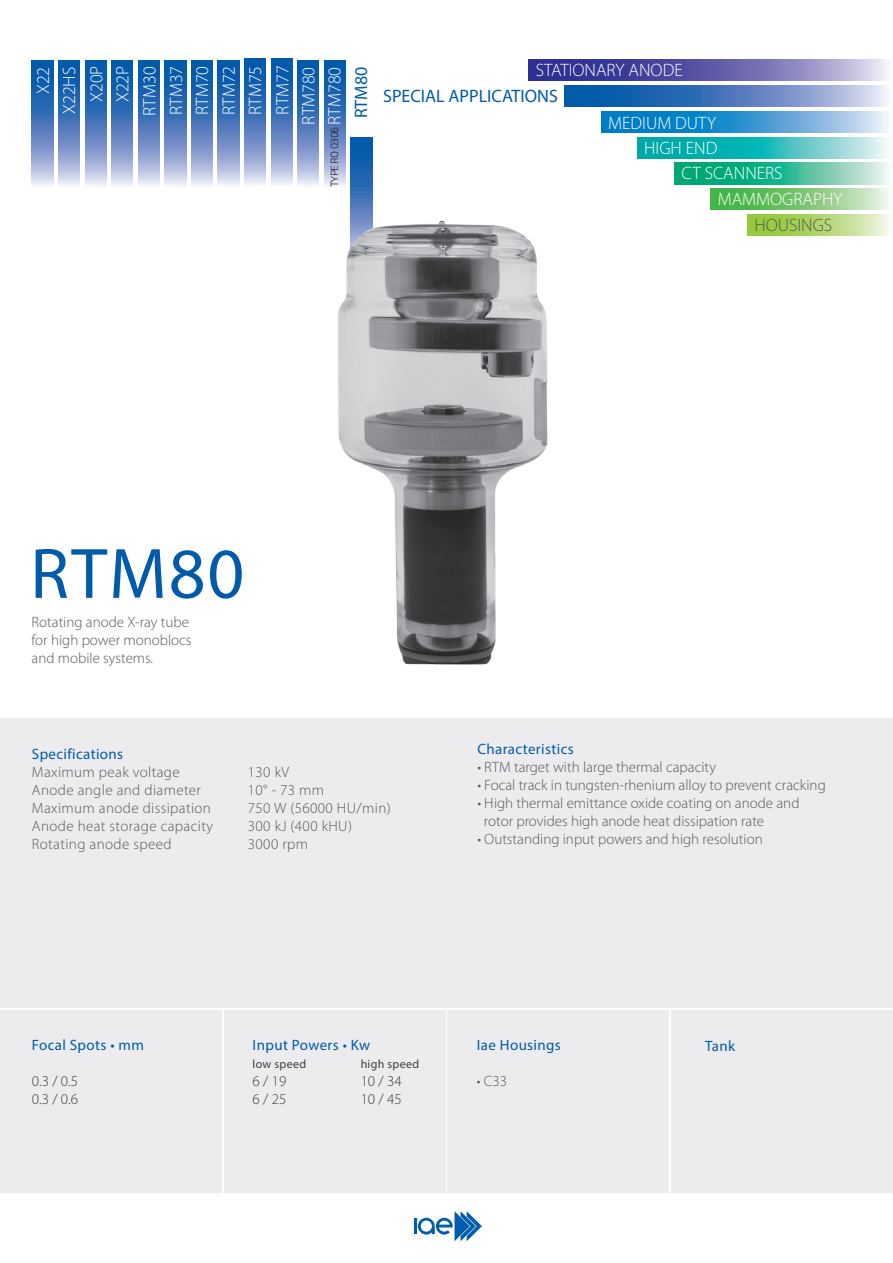
<style>
.page{position:relative;width:893px;height:1263px;background:#fff}
.page>*{position:absolute;margin:0;border:0;box-sizing:border-box;transform-origin:0 0}
.t1{font:72px "Myriad Pro";letter-spacing:.025em;color:#015aaa}
.t2{font:300 18px/26.4px "Myriad Pro";color:#fff;text-align:right}
.t3{font:18px "Myriad Pro";color:#015aaa}
.t4{font:300 18px "Myriad Pro";color:#57585a}
.t5{font:300 15px/18px "Myriad Pro";color:#57585a}
.t6{font:300 15px "Myriad Pro";letter-spacing:.025em;color:#57585a}
.t7{font:15px "Myriad Pro";letter-spacing:.025em;color:#015aaa}
.t8{font:300 15px/18px "Myriad Pro";color:#3e3e3f}
.t9{font:12px "Myriad Pro";letter-spacing:.025em;color:#3e3e3f}
.t10{font:300 10.5px "Exo 2";letter-spacing:-.05em;color:#231f20}
</style>
<div class="page">
<div style="left:0;top:718px;width:893px;height:289px;background:#ececee"></div>
<div style="left:0;top:1009px;width:221px;height:183px;background:#ececee"></div>
<div style="left:672px;top:1009px;width:221px;height:183px;background:#ececee"></div>
<div style="left:224px;top:1009px;width:221px;height:183px;background:#ececee"></div>
<div style="left:448px;top:1009px;width:221px;height:183px;background:#ececee"></div>
<hr style="left:414px;top:1218px;width:3px;height:16px;background:#015dab">
<svg style="left:418px;top:1211px;width:64px;height:30px"></svg>
<svg style="left:601px;top:111px;width:287px;height:21px;background:#489ed4"></svg>
<svg style="left:638px;top:137px;width:250px;height:21px;background:#42c1c1"></svg>
<svg style="left:674px;top:163px;width:215px;height:21px;background:#46bf9c"></svg>
<svg style="left:711px;top:189px;width:177px;height:21px;background:#82ca7e"></svg>
<svg style="left:747px;top:214px;width:142px;height:22px;background:#b6d878"></svg>
<svg style="left:565px;top:85px;width:322px;height:22px;background:#5684c1"></svg>
<svg style="left:528px;top:60px;width:358px;height:21px;background:#6968af"></svg>
<svg style="left:32px;top:60px;width:21px;height:126px;background:#5684c1"></svg>
<svg style="left:58px;top:60px;width:22px;height:126px;background:#5684c1"></svg>
<svg style="left:85px;top:60px;width:21px;height:126px;background:#5684c1"></svg>
<svg style="left:112px;top:60px;width:21px;height:126px;background:#5684c1"></svg>
<svg style="left:138px;top:60px;width:21px;height:126px;background:#5684c1"></svg>
<svg style="left:165px;top:60px;width:21px;height:126px;background:#5684c1"></svg>
<svg style="left:191px;top:60px;width:22px;height:126px;background:#5684c1"></svg>
<svg style="left:218px;top:60px;width:21px;height:126px;background:#5684c1"></svg>
<svg style="left:244px;top:59px;width:22px;height:126px;background:#5685c2"></svg>
<svg style="left:271px;top:59px;width:21px;height:126px;background:#5685c2"></svg>
<svg style="left:298px;top:60px;width:21px;height:126px;background:#5684c1"></svg>
<svg style="left:324px;top:60px;width:21px;height:126px;background:#5684c1"></svg>
<svg style="left:351px;top:138px;width:21px;height:73px;background:#2266b1"></svg>
<img style="left:338px;top:211px;width:210px;height:453px">
<p class="t2" style="left:30px;top:94px;width:29px;rotate:-90deg">X22</p>
<p class="t2" style="left:83px;top:116px;width:52px;rotate:-90deg">X20P<br>X22P<br>RTM30<br>RTM37<br>RTM70<br>RTM72</p>
<p class="t2" style="left:269px;top:125px;width:61px;text-align:center;rotate:-90deg">RTM77<br>RTM780</p>
<p class="t2" style="left:56px;top:114px;width:49px;rotate:-90deg">X22HS</p>
<p class="t2" style="left:242px;top:115px;width:51px;rotate:-90deg">RTM75</p>
<p class="t2" style="left:321px;top:125px;width:60px;rotate:-90deg">RTM780</p>
<p class="t3" style="left:350px;top:118px;width:53px;rotate:-90deg">RTM80</p>
<p class="t10" style="left:328px;top:187px;width:62px;rotate:-90deg">TYPE RO 0306</p>
<p class="t2" style="left:536px;top:57px;width:148px">STATIONARY ANODE</p>
<p class="t3" style="left:383px;top:85px;width:176px">SPECIAL APPLICATIONS</p>
<p class="t2" style="left:608px;top:110px;width:110px">MEDIUM DUTY</p>
<p class="t2" style="left:644px;top:134px;width:75px">HIGH END</p>
<p class="t2" style="left:681px;top:160px;width:103px">CT SCANNERS</p>
<p class="t2" style="left:718px;top:186px;width:126px">MAMMOGRAPHY</p>
<p class="t4" style="left:754px;top:214px;width:79px">HOUSINGS</p>
<h1 class="t1" style="left:30px;top:529px;width:216px">RTM80</h1>
<p class="t5" style="left:32px;top:612px;width:161px">Rotating anode X-ray tube for high power monoblocs and mobile systems.</p>
<p class="t7" style="left:32px;top:745px;width:93px">Specifications</p>
<p class="t6" style="left:32px;top:763px;width:149px">Maximum peak voltage</p>
<p class="t5" style="left:248px;top:763px;width:43px">130 kV</p>
<p class="t6" style="left:32px;top:781px;width:171px">Anode angle and diameter</p>
<p class="t5" style="left:248px;top:781px;width:78px">10° - 73 mm</p>
<p class="t6" style="left:32px;top:799px;width:181px">Maximum anode dissipation</p>
<p class="t6" style="left:248px;top:799px;width:144px">750 W (56000 HU/min)</p>
<p class="t6" style="left:32px;top:817px;width:183px">Anode heat storage capacity</p>
<p class="t6" style="left:248px;top:817px;width:106px">300 kJ (400 kHU)</p>
<p class="t6" style="left:32px;top:835px;width:141px">Rotating anode speed</p>
<p class="t5" style="left:248px;top:835px;width:62px">3000 rpm</p>
<p class="t7" style="left:477px;top:739px;width:98px">Characteristics</p>
<p class="t5" style="left:477px;top:757px;width:240px">• RTM target with large thermal capacity</p>
<p class="t5" style="left:477px;top:775px;width:350px">• Focal track in tungsten-rhenium alloy to prevent cracking</p>
<p class="t5" style="left:484px;top:793px;width:317px;text-indent:-7px">• High thermal emittance oxide coating on anode and rotor provides high anode heat dissipation rate</p>
<p class="t5" style="left:477px;top:829px;width:287px">• Outstanding input powers and high resolution</p>
<p class="t7" style="left:32px;top:1036px;width:114px">Focal Spots • mm</p>
<p class="t8" style="left:32px;top:1072px;width:48px">0.3 / 0.5<br>0.3 / 0.6</p>
<p class="t7" style="left:253px;top:1036px;width:119px">Input Powers • Kw</p>
<p class="t9" style="left:253px;top:1056px;width:55px">low speed</p>
<p class="t9" style="left:361px;top:1056px;width:60px">high speed</p>
<p class="t8" style="left:253px;top:1072px;width:35px">6 / 19</p>
<p class="t8" style="left:361px;top:1072px;width:43px">10 / 34</p>
<p class="t8" style="left:253px;top:1090px;width:35px">6 / 25</p>
<p class="t8" style="left:361px;top:1090px;width:43px">10 / 45</p>
<p class="t7" style="left:477px;top:1036px;width:86px">Iae Housings</p>
<p class="t5" style="left:477px;top:1072px;width:32px">• C33</p>
<p class="t7" style="left:705px;top:1036px;width:32px">Tank</p>
</div>
